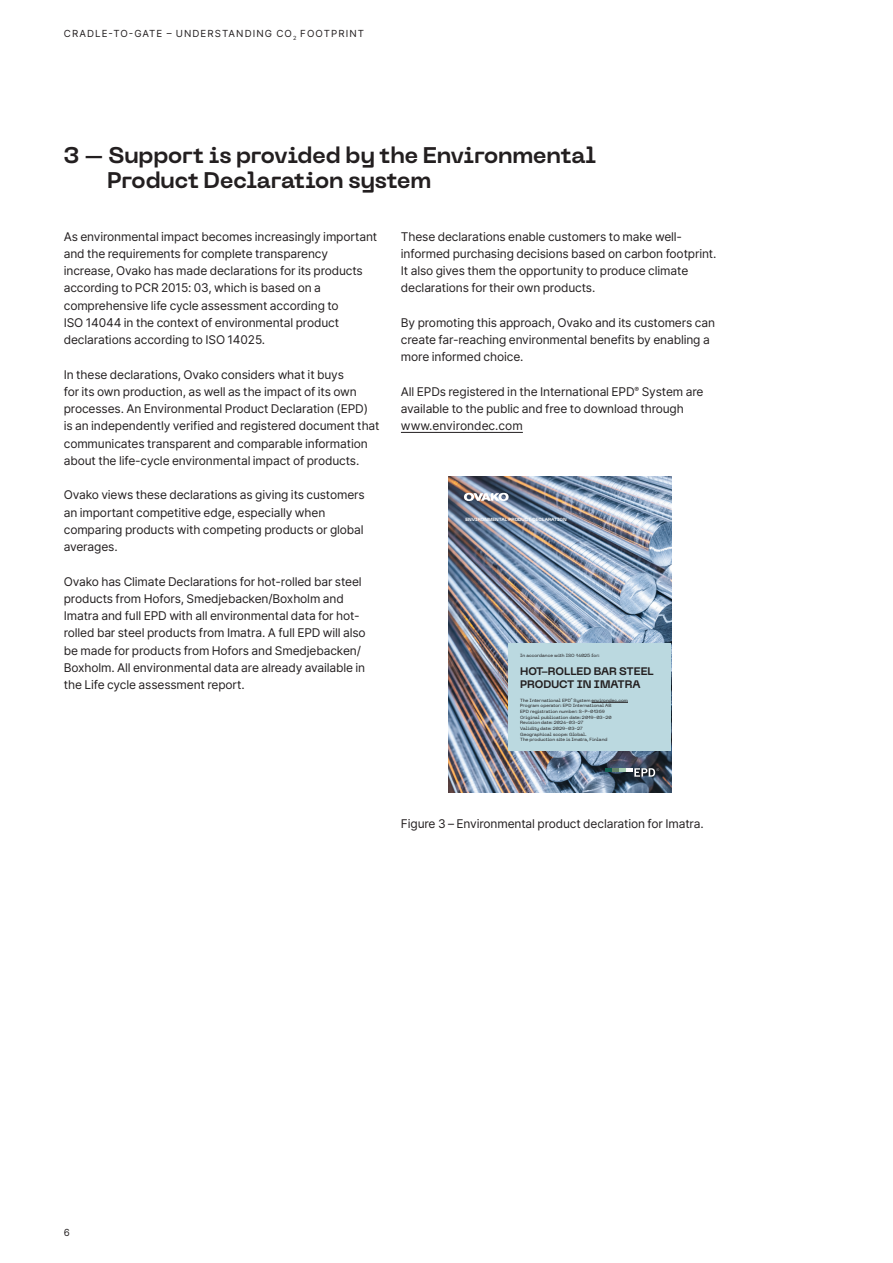
<style>
.page{position:relative;width:893px;height:1263px;background:#fff}
.page>*{position:absolute;margin:0;border:0;box-sizing:border-box;transform-origin:0 0}
.Headline_Caps___Neue_Machina_Plain_Semi_{font:600 22.5px/25.5px "PP Neue Machina";letter-spacing:-.005em;color:#231f20}
.Body_Copy___Inter_Regular{font:12px/17.2px "Inter";letter-spacing:-.01em;color:#231f20}
.t1{font:600 10.8px/12.8px "PP Neue Machina";color:#231f20}
.t2{font:9.75px "Inter";letter-spacing:.11em;color:#231f20}
.t3{font:4.5px/5.7px "PP Neue Machina";letter-spacing:.005em;color:#231f20}
.t4{font:600 4.5px "PP Neue Machina";color:#fff}
</style>
<div class="page">
<hr style="left:401px;top:432px;width:122px;height:1px;background:#231f20">
<img style="left:448px;top:477px;width:223px;height:316px">
<svg style="left:464px;top:493px;width:45px;height:8px"></svg>
<div style="left:509px;top:644px;width:162px;height:107px;background:#bbd9e0"></div>
<hr style="left:592px;top:702px;width:36px;height:1px;background:#231f20">
<svg style="left:605px;top:768px;width:54px;height:9px"></svg>
<p class="t2" style="left:64px;top:26px;width:302px">CRADLE-TO-GATE – UNDERSTANDING CO<sub>2</sub> FOOTPRINT</p>
<p class="Headline_Caps___Neue_Machina_Plain_Semi_" style="left:107px;top:143px;width:490px;text-indent:-43px">3 – Support is provided by the Environmental<br>Product Declaration system</p>
<p class="Body_Copy___Inter_Regular" style="left:401px;top:227px;width:317px">These declarations enable customers to make well&shy;informed purchasing decisions based on carbon footprint.<br>It also gives them the opportunity to produce climate declarations for their own products.</p>
<p class="Body_Copy___Inter_Regular" style="left:401px;top:314px;width:316px">By promoting this approach, Ovako and its customers can create far-reaching environmental benefits by enabling a more informed choice.</p>
<p class="Body_Copy___Inter_Regular" style="left:401px;top:383px;width:304px">All EPDs registered in the International EPD<sup>®</sup> System are available to the public and free to download through www.environdec.com</p>
<p class="Body_Copy___Inter_Regular" style="left:64px;top:227px;width:315px">As environmental impact becomes increasingly important and the requirements for complete transparency increase, Ovako has made declarations for its products according to PCR 2015: 03, which is based on a comprehensive life cycle assessment according to<br>ISO 14044 in the context of environmental product declarations according to ISO 14025.</p>
<p class="Body_Copy___Inter_Regular" style="left:64px;top:365px;width:317px">In these declarations, Ovako considers what it buys<br>for its own production, as well as the impact of its own processes. An Environmental Product Declaration (EPD) is an independently verified and registered document that communicates transparent and comparable information about the life-cycle environmental impact of products.</p>
<p class="Body_Copy___Inter_Regular" style="left:64px;top:486px;width:303px">Ovako views these declarations as giving its customers an important competitive edge, especially when comparing products with competing products or global averages.</p>
<p class="Body_Copy___Inter_Regular" style="left:64px;top:572px;width:303px">Ovako has Climate Declarations for hot-rolled bar steel products from Hofors, Smedjebacken/Boxholm and Imatra and full EPD with all environmental data for hot&shy;rolled bar steel products from Imatra. A full EPD will also be made for products from Hofors and Smedjebacken/ Boxholm. All environmental data are already available in the Life cycle assessment report.</p>
<p class="t4" style="left:465px;top:517px;width:103px">ENVIRONMENTAL PRODUCT DECLARATION</p>
<p class="t3" style="left:520px;top:653px;width:81px">In accordance with ISO 14025 for:</p>
<p class="t1" style="left:520px;top:665px;width:135px">HOT-ROLLED BAR STEEL<br>PRODUCT IN IMATRA</p>
<p class="t3" style="left:520px;top:697px;width:109px">The International EPD<sup>®</sup> System environdec.com Program operator: EPD International AB<br>EPD registration number: S-P-01369<br>Original publication date: 2019-03-20<br>Revision date: 2024-03-27<br>Validity date: 2029-03-27<br>Geographical scope: Global.<br>The production site is Imatra, Finland</p>
<p class="t2" style="left:64px;top:1225px;width:8px">6</p>
<p class="Body_Copy___Inter_Regular" style="left:401px;top:815px;width:304px">Figure 3 – Environmental product declaration for Imatra.</p>
</div>
